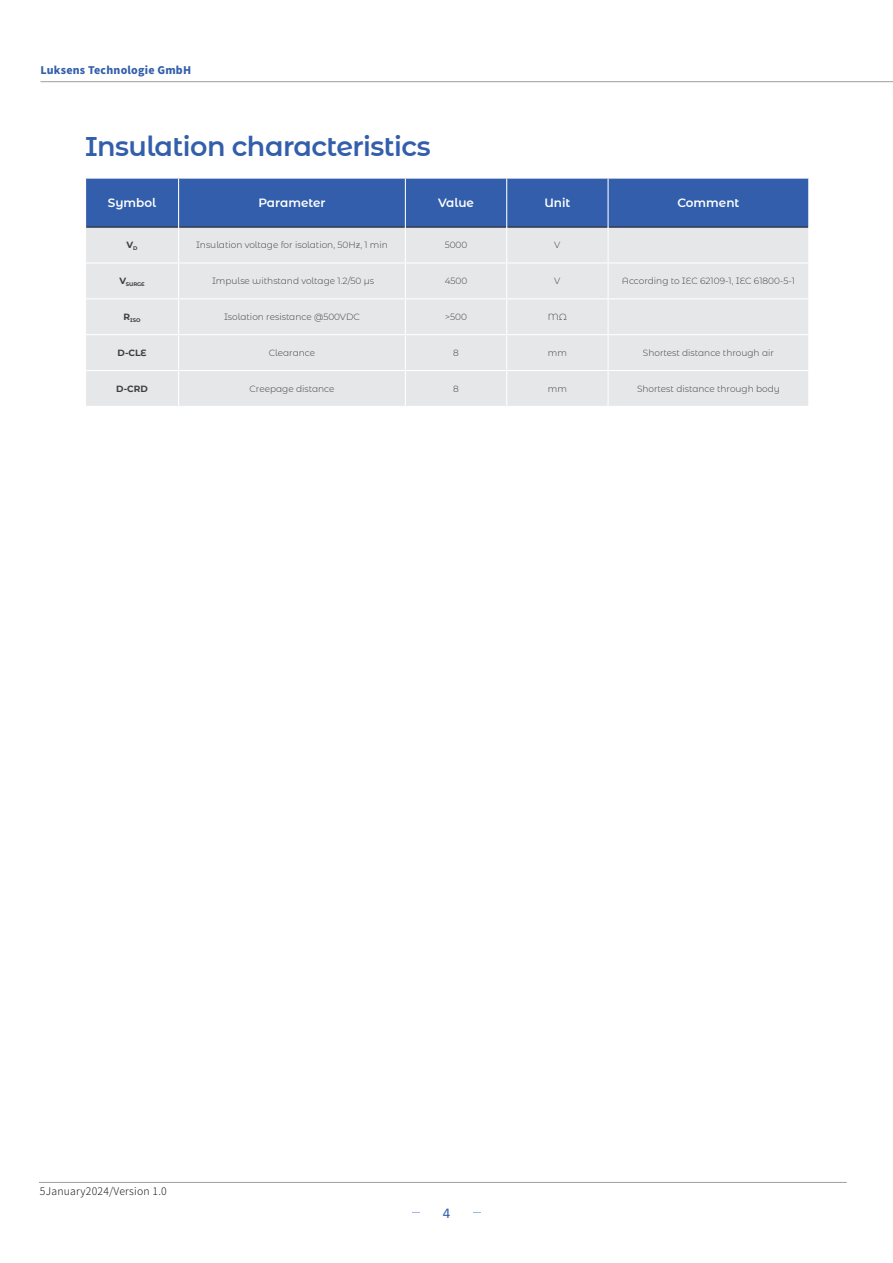
<style>
.page{position:relative;width:893px;height:1263px;background:#fff}
.page>*{position:absolute;margin:0;border:0;box-sizing:border-box;transform-origin:0 0}
.副标题{font:600 27px "Montserrat Alternates";letter-spacing:-.02em;color:#325eab}
.t1{font:15px "Calibri";color:#325eab}
.表格2{font:600 12px "Montserrat Alternates";color:#fff}
.t2{font:300 10.5px "Source Han Sans CN";letter-spacing:.02em;color:#231f20}
.t3{font:800 10.5px "Source Han Sans CN";letter-spacing:.02em;color:#325eab}
.表格字体{font:300 9px "Montserrat Alternates";color:#3e3e3f}
.表格字体-2{font:700 9px "Montserrat Alternates";color:#3e3e3f}
.表格字体-3{font:700 5.25px "Montserrat Alternates";color:#3e3e3f}
</style>
<div class="page">
<hr style="left:40px;top:81px;width:853px;height:1px;background:#231f20">
<hr style="left:39px;top:1182px;width:808px;height:1px;background:#231f20">
<div style="left:86px;top:179px;width:722px;height:48px;background:#325eab"></div>
<div style="left:86px;top:228px;width:722px;height:106px;background:#e6e7e9"></div>
<div style="left:86px;top:335px;width:722px;height:71px;background:#e6e7e9"></div>
<hr style="left:86px;top:227px;width:92px;height:1px;background:#231f20">
<hr style="left:179px;top:227px;width:226px;height:1px;background:#231f20">
<hr style="left:406px;top:227px;width:100px;height:1px;background:#231f20">
<hr style="left:507px;top:227px;width:100px;height:1px;background:#231f20">
<hr style="left:609px;top:227px;width:199px;height:1px;background:#231f20">
<hr style="left:178px;top:179px;width:1px;height:48px;background:#fff">
<hr style="left:405px;top:179px;width:1px;height:48px;background:#fff">
<hr style="left:506px;top:179px;width:1px;height:48px;background:#fff">
<hr style="left:607px;top:179px;width:2px;height:48px;background:#fff">
<hr style="left:178px;top:227px;width:1px;height:35px;background:#fff">
<hr style="left:405px;top:227px;width:1px;height:35px;background:#fff">
<hr style="left:506px;top:227px;width:1px;height:35px;background:#fff">
<hr style="left:607px;top:227px;width:2px;height:35px;background:#fff">
<hr style="left:178px;top:263px;width:1px;height:35px;background:#fff">
<hr style="left:405px;top:263px;width:1px;height:35px;background:#fff">
<hr style="left:506px;top:263px;width:1px;height:35px;background:#fff">
<hr style="left:607px;top:263px;width:2px;height:35px;background:#fff">
<hr style="left:178px;top:299px;width:1px;height:35px;background:#fff">
<hr style="left:405px;top:299px;width:1px;height:35px;background:#fff">
<hr style="left:506px;top:299px;width:1px;height:35px;background:#fff">
<hr style="left:607px;top:299px;width:2px;height:35px;background:#fff">
<hr style="left:178px;top:335px;width:1px;height:35px;background:#fff">
<hr style="left:405px;top:335px;width:1px;height:35px;background:#fff">
<hr style="left:506px;top:335px;width:1px;height:35px;background:#fff">
<hr style="left:607px;top:335px;width:2px;height:35px;background:#fff">
<hr style="left:178px;top:371px;width:1px;height:35px;background:#fff">
<hr style="left:405px;top:371px;width:1px;height:35px;background:#fff">
<hr style="left:506px;top:371px;width:1px;height:35px;background:#fff">
<hr style="left:607px;top:371px;width:2px;height:35px;background:#fff">
<hr style="left:85px;top:262px;width:94px;height:1px;background:#fff">
<hr style="left:179px;top:262px;width:226px;height:1px;background:#fff">
<hr style="left:405px;top:262px;width:102px;height:1px;background:#fff">
<hr style="left:507px;top:262px;width:101px;height:1px;background:#fff">
<hr style="left:608px;top:262px;width:201px;height:1px;background:#fff">
<hr style="left:85px;top:298px;width:94px;height:1px;background:#fff">
<hr style="left:179px;top:298px;width:226px;height:1px;background:#fff">
<hr style="left:405px;top:298px;width:102px;height:1px;background:#fff">
<hr style="left:507px;top:298px;width:101px;height:1px;background:#fff">
<hr style="left:608px;top:298px;width:201px;height:1px;background:#fff">
<hr style="left:85px;top:370px;width:94px;height:1px;background:#fff">
<hr style="left:179px;top:370px;width:226px;height:1px;background:#fff">
<hr style="left:405px;top:370px;width:102px;height:1px;background:#fff">
<hr style="left:507px;top:370px;width:101px;height:1px;background:#fff">
<hr style="left:608px;top:370px;width:201px;height:1px;background:#fff">
<p class="t3" style="left:40px;top:64px;width:152px">Luksens Technologie GmbH</p>
<p class="副标题" style="left:85px;top:127px;width:347px">Insulation characteristics</p>
<p class="表格2" style="left:108px;top:194px;width:50px">Symbol</p>
<p class="表格2" style="left:258px;top:194px;width:69px">Parameter</p>
<p class="表格2" style="left:438px;top:194px;width:37px">Value</p>
<p class="表格2" style="left:544px;top:194px;width:28px">Unit</p>
<p class="表格2" style="left:677px;top:194px;width:64px">Comment</p>
<p class="表格字体-2" style="left:127px;top:239px;width:12px">V<sub>D</sub></p>
<p class="表格字体" style="left:196px;top:239px;width:193px">Insulation voltage for isolation, 50Hz, 1 min</p>
<p class="表格字体" style="left:445px;top:239px;width:24px">5000</p>
<p class="表格字体" style="left:554px;top:239px;width:8px">V</p>
<p class="表格字体-3" style="left:119px;top:280px;width:27px"><sup>V</sup>SURGE</p>
<p class="表格字体" style="left:212px;top:275px;width:164px">Impulse withstand voltage 1.2/50 μs</p>
<p class="表格字体" style="left:445px;top:275px;width:24px">4500</p>
<p class="表格字体" style="left:554px;top:275px;width:8px">V</p>
<p class="表格字体" style="left:622px;top:275px;width:175px">According to IEC 62109-1, IEC 61800-5-1</p>
<p class="表格字体-3" style="left:124px;top:316px;width:18px"><sup>R</sup>ISO</p>
<p class="表格字体" style="left:224px;top:311px;width:137px">Isolation resistance @500VDC</p>
<p class="表格字体" style="left:445px;top:311px;width:23px">&gt;500</p>
<p class="表格字体" style="left:548px;top:311px;width:21px">MΩ</p>
<p class="表格字体-2" style="left:118px;top:346px;width:30px">D-CLE</p>
<p class="表格字体" style="left:269px;top:346px;width:48px">Clearance</p>
<p class="表格字体" style="left:453px;top:346px;width:7px">8</p>
<p class="表格字体" style="left:548px;top:346px;width:21px">mm</p>
<p class="表格字体" style="left:643px;top:346px;width:133px">Shortest distance through air</p>
<p class="表格字体-2" style="left:116px;top:382px;width:33px">D-CRD</p>
<p class="表格字体" style="left:249px;top:382px;width:87px">Creepage distance</p>
<p class="表格字体" style="left:453px;top:382px;width:7px">8</p>
<p class="表格字体" style="left:548px;top:382px;width:21px">mm</p>
<p class="表格字体" style="left:637px;top:382px;width:144px">Shortest distance through body</p>
<p class="t2" style="left:40px;top:1185px;width:128px">5January2024/Version 1.0</p>
<h2 class="t1" style="left:443px;top:1203px;width:9px">4</h2>
</div>
